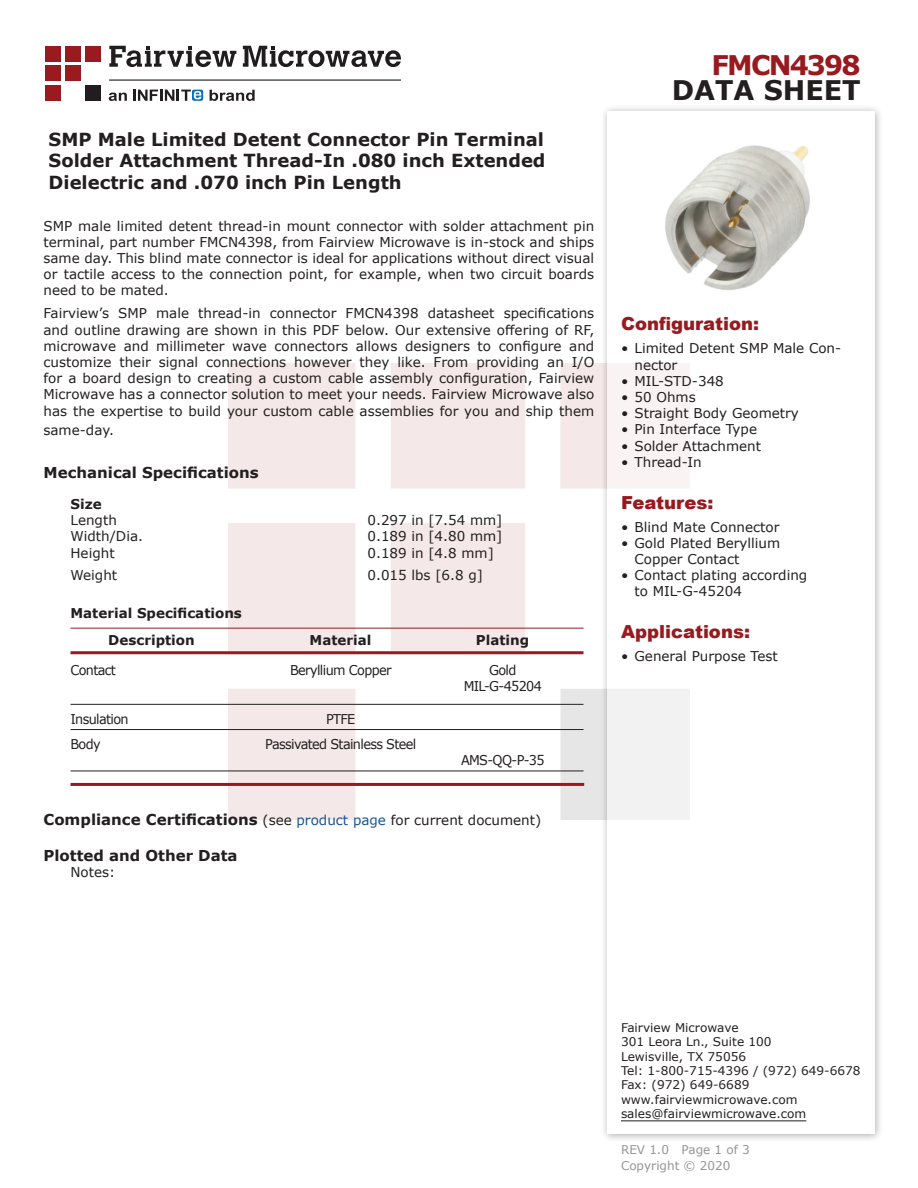
<style>
.page{position:relative;width:918px;height:1188px;background:#fff}
.page>*{position:absolute;margin:0;border:0;box-sizing:border-box;transform-origin:0 0}
.t1{font:700 27px "Verdana";color:#231f20}
.FM{font:700 27px "Verdana";letter-spacing:-.07em;color:#981a1e}
.Web_Description_Para{font:700 18px/21.6px "Verdana";color:#231f20;text-align:justify}
.Applications_Header{font:900 18px "Arial";color:#981a1e}
.Head1_for_Compliance{font:700 15px "Verdana";color:#231f20}
.Head1{font:700 15px "Verdana";color:#231f20}
.MarketingDescription{font:13.5px/16.2px "Verdana";color:#231f20}
.Specs_Para{font:13.5px "Verdana";color:#231f20}
.Table_Body_Connector{font:13.5px "Verdana";letter-spacing:-.05em;color:#231f20;scale:.95 1}
.Head2{font:700 13.5px "Verdana";color:#231f20}
.Table_Header_Connect{font:700 13.5px "Verdana";color:#231f20}
.FM_Info{font:12px "Verdana";color:#231f20}
.REV_Info{font:12px "Verdana";color:#939598}
.Table-Body{font:7.5px "Verdana";color:#fff;scale:.95 1}
.s1{font-weight:400;font-size:13.5px}
.s2{font-weight:400;font-size:13.5px;color:#1a5392}
</style>
<div class="page">
<div style="left:45px;top:46px;width:16px;height:15px;background:#971b1f"></div>
<div style="left:65px;top:66px;width:16px;height:15px;background:#971b1f"></div>
<div style="left:85px;top:85px;width:16px;height:16px;background:#211d1e"></div>
<div style="left:45px;top:85px;width:16px;height:16px;background:#971b1f"></div>
<div style="left:85px;top:46px;width:16px;height:15px;background:#971b1f"></div>
<div style="left:45px;top:66px;width:16px;height:15px;background:#971b1f"></div>
<div style="left:65px;top:46px;width:16px;height:15px;background:#971b1f"></div>
<svg style="left:109px;top:46px;width:292px;height:21px"></svg>
<svg style="left:192px;top:90px;width:11px;height:11px"></svg>
<svg style="left:133px;top:90px;width:68px;height:11px"></svg>
<svg style="left:210px;top:90px;width:45px;height:11px"></svg>
<svg style="left:109px;top:93px;width:18px;height:8px"></svg>
<hr style="left:109px;top:80px;width:292px;height:1px;background:#211d1e">
<hr style="left:70px;top:628px;width:514px;height:1px;background:#981a1e">
<hr style="left:70px;top:651px;width:514px;height:3px;background:#981a1e">
<hr style="left:70px;top:704px;width:514px;height:1px;background:#231f20">
<hr style="left:70px;top:729px;width:514px;height:1px;background:#231f20">
<hr style="left:70px;top:771px;width:514px;height:1px;background:#231f20">
<hr style="left:70px;top:783px;width:514px;height:3px;background:#981a1e">
<div style="left:600px;top:104px;width:284px;height:1039px;background:#231f20;opacity:.75"></div>
<div style="left:608px;top:111px;width:267px;height:1023px;background:#fff"></div>
<hr style="left:621px;top:1120px;width:185px;height:1px;background:#231f20">
<img style="left:665px;top:145px;width:145px;height:146px">
<p class="Web_Description_Para" style="left:49px;top:128px;width:498px">SMP Male Limited Detent Connector Pin Terminal Solder Attachment Thread-In .080 inch Extended Dielectric and .070 inch Pin Length</p>
<p class="MarketingDescription" style="left:44px;top:217px;width:552px;text-align:justify">SMP male limited detent thread-in mount connector with solder attachment pin terminal, part number FMCN4398, from Fairview Microwave is in-stock and ships same day. This blind mate connector is ideal for applications without direct visual or tactile access to the connection point, for example, when two circuit boards need to be mated.</p>
<p class="MarketingDescription" style="left:44px;top:305px;width:552px;text-align:justify">Fairview’s SMP male thread-in connector FMCN4398 datasheet specifications and outline drawing are shown in this PDF below. Our extensive offering of RF, microwave and millimeter wave connectors allows designers to configure and customize their signal connections however they like. From providing an I/O for a board design to creating a custom cable assembly configuration, Fairview Microwave has a connector solution to meet your needs. Fairview Microwave also has the expertise to build your custom cable assemblies for you and ship them</p>
<p class="MarketingDescription" style="left:44px;top:422px;width:72px">same-day.</p>
<p class="Head1" style="left:44px;top:462px;width:217px">Mechanical Specifications</p>
<p class="Head2" style="left:70px;top:495px;width:33px">Size</p>
<p class="Specs_Para" style="left:70px;top:511px;width:48px">Length</p>
<p class="Specs_Para" style="left:368px;top:511px;width:136px">0.297 in [7.54 mm]</p>
<p class="Specs_Para" style="left:70px;top:527px;width:74px">Width/Dia.</p>
<p class="Specs_Para" style="left:368px;top:527px;width:136px">0.189 in [4.80 mm]</p>
<p class="Specs_Para" style="left:70px;top:543px;width:46px">Height</p>
<p class="Specs_Para" style="left:368px;top:543px;width:128px">0.189 in [4.8 mm]</p>
<p class="Specs_Para" style="left:70px;top:566px;width:48px">Weight</p>
<p class="Specs_Para" style="left:368px;top:566px;width:117px">0.015 lbs [6.8 g]</p>
<p class="Head2" style="left:70px;top:603px;width:173px">Material Specifications</p>
<p class="Table_Header_Connect" style="left:108px;top:631px;width:88px">Description</p>
<p class="Table_Header_Connect" style="left:310px;top:631px;width:63px">Material</p>
<p class="Table_Header_Connect" style="left:476px;top:631px;width:55px">Plating</p>
<p class="Table_Body_Connector" style="left:70px;top:661px;width:49px">Contact</p>
<p class="Table_Body_Connector" style="left:290px;top:661px;width:108px">Beryllium Copper</p>
<p class="Table_Body_Connector" style="left:489px;top:661px;width:30px">Gold</p>
<p class="Table_Body_Connector" style="left:464px;top:677px;width:84px">MIL-G-45204</p>
<p class="Table_Body_Connector" style="left:70px;top:709px;width:63px">Insulation</p>
<p class="Table-Body" style="left:70px;top:716px;width:4px">.</p>
<p class="Table_Body_Connector" style="left:326px;top:709px;width:32px">PTFE</p>
<p class="Table_Body_Connector" style="left:70px;top:735px;width:33px">Body</p>
<p class="Table_Body_Connector" style="left:265px;top:735px;width:160px">Passivated Stainless Steel</p>
<p class="Table_Body_Connector" style="left:461px;top:751px;width:90px">AMS-QQ-P-35</p>
<p class="Head1_for_Compliance" style="left:44px;top:809px;width:499px">Compliance Certifications <span class="s1">(see</span> <span class="s2">product page</span> <span class="s1">for current document)</span></p>
<p class="Head1_for_Compliance" style="left:44px;top:845px;width:196px">Plotted and Other Data</p>
<p class="Specs_Para" style="left:70px;top:863px;width:46px">Notes:</p>
<p class="FM" style="left:712px;top:46px;width:151px">FMCN4398</p>
<p class="t1" style="left:672px;top:71px;width:191px">DATA SHEET</p>
<p class="Applications_Header" style="left:621px;top:311px;width:140px">Configuration:</p>
<p class="MarketingDescription" style="left:634px;top:340px;width:208px;text-indent:-14px">• Limited Detent SMP Male Con&shy;nector</p>
<p class="MarketingDescription" style="left:621px;top:373px;width:104px">• MIL-STD-348</p>
<p class="MarketingDescription" style="left:621px;top:389px;width:76px">• 50 Ohms</p>
<p class="MarketingDescription" style="left:621px;top:405px;width:179px">• Straight Body Geometry</p>
<p class="MarketingDescription" style="left:621px;top:421px;width:138px">• Pin Interface Type</p>
<p class="MarketingDescription" style="left:621px;top:437px;width:142px">• Solder Attachment</p>
<p class="MarketingDescription" style="left:621px;top:454px;width:82px">• Thread-In</p>
<p class="Applications_Header" style="left:621px;top:489px;width:94px">Features:</p>
<p class="MarketingDescription" style="left:621px;top:518px;width:160px">• Blind Mate Connector</p>
<p class="MarketingDescription" style="left:634px;top:535px;width:147px;text-indent:-14px">• Gold Plated Beryllium<br>Copper Contact</p>
<p class="MarketingDescription" style="left:634px;top:567px;width:174px;text-indent:-14px">• Contact plating according to MIL-G-45204</p>
<p class="Applications_Header" style="left:621px;top:619px;width:131px">Applications:</p>
<p class="MarketingDescription" style="left:621px;top:648px;width:158px">• General Purpose Test</p>
<p class="FM_Info" style="left:621px;top:1019px;width:119px">Fairview Microwave</p>
<p class="FM_Info" style="left:621px;top:1034px;width:152px">301 Leora Ln., Suite 100</p>
<p class="FM_Info" style="left:621px;top:1048px;width:127px">Lewisville, TX 75056</p>
<p class="FM_Info" style="left:621px;top:1062px;width:241px">Tel: 1-800-715-4396 / (972) 649-6678</p>
<p class="FM_Info" style="left:621px;top:1077px;width:130px">Fax: (972) 649-6689</p>
<p class="FM_Info" style="left:621px;top:1091px;width:178px">www.fairviewmicrowave.com</p>
<p class="FM_Info" style="left:621px;top:1106px;width:187px">sales@fairviewmicrowave.com</p>
<p class="REV_Info" style="left:621px;top:1141px;width:130px">REV 1.0 Page 1 of 3</p>
<p class="REV_Info" style="left:621px;top:1157px;width:111px">Copyright © 2020</p>
</div>
